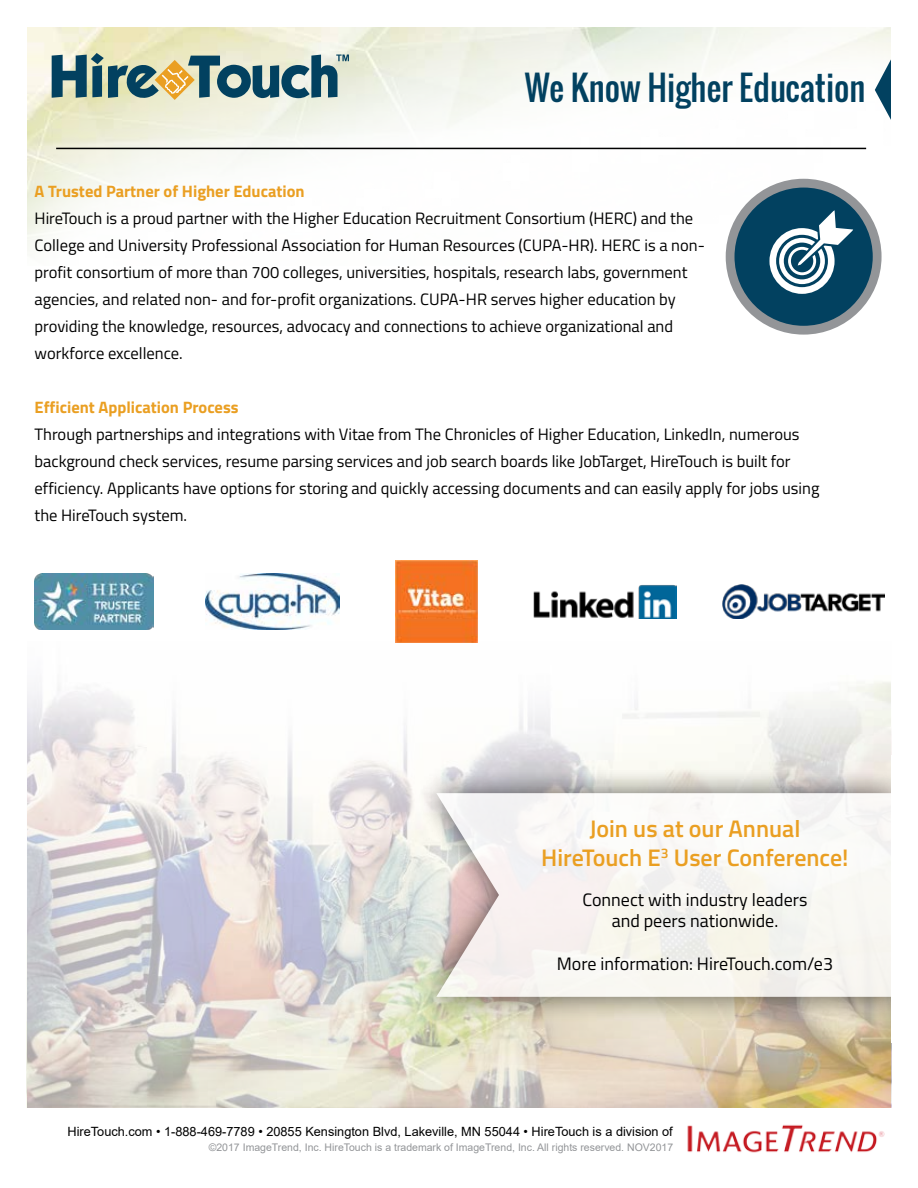
<style>
.page{position:relative;width:918px;height:1188px;background:#fff}
.page>*{position:absolute;margin:0;border:0;box-sizing:border-box;transform-origin:0 0}
.t1{font:33px "Oswald";color:#024160}
.t2{font:600 24px/28.8px "Titillium Web";color:#ea9f22;text-align:center}
.t3{font:18px/21.6px "Titillium Web";color:#000;text-align:center}
.t4{font:16.5px/27px "Titillium Web";color:#000}
.t5{font:700 16.5px "Titillium Web";color:#ea9f22}
.t6{font:12.75px "Arial";color:#000}
.t7{font:10.5px "Arial";color:#939598}
</style>
<div class="page">
<img style="left:687px;top:1125px;width:198px;height:28px">
<svg style="left:52px;top:53px;width:297px;height:47px;background:#89a098"></svg>
<svg style="left:875px;top:59px;width:16px;height:61px"></svg>
<hr style="left:56px;top:148px;width:810px;height:1px;background:#000">
<img style="left:35px;top:573px;width:119px;height:57px">
<img style="left:27px;top:681px;width:865px;height:427px">
<div style="left:730px;top:183px;width:147px;height:147px;background:#024160;border-radius:50%"></div>
<div style="left:726px;top:179px;width:156px;height:156px;border:9px solid #939598;border-radius:50%"></div>
<svg style="left:769px;top:210px;width:84px;height:84px"></svg>
<img style="left:206px;top:573px;width:133px;height:57px">
<img style="left:395px;top:560px;width:83px;height:83px">
<img style="left:534px;top:585px;width:142px;height:34px">
<img style="left:723px;top:584px;width:162px;height:35px">
<div style="left:415px;top:768px;width:502px;height:254px;background:#000;opacity:.75"></div>
<svg style="left:436px;top:793px;width:456px;height:204px;fill:#f8f6f2"></svg>
<div style="left:892px;top:755px;width:25px;height:288px;background:#fff"></div>
<h1 class="t1" style="left:525px;top:63px;width:342px">We Know Higher Education</h1>
<p class="t5" style="left:35px;top:179px;width:272px">A Trusted Partner of Higher Education</p>
<p class="t4" style="left:35px;top:204px;width:672px">HireTouch is a proud partner with the Higher Education Recruitment Consortium (HERC) and the College and University Professional Association for Human Resources (CUPA-HR). HERC is a non&shy;profit consortium of more than 700 colleges, universities, hospitals, research labs, government agencies, and related non- and for-profit organizations. CUPA-HR serves higher education by providing the knowledge, resources, advocacy and connections to achieve organizational and workforce excellence.</p>
<p class="t5" style="left:35px;top:395px;width:206px">Efficient Application Process</p>
<p class="t4" style="left:35px;top:420px;width:786px">Through partnerships and integrations with Vitae from The Chronicles of Higher Education, LinkedIn, numerous background check services, resume parsing services and job search boards like JobTarget, HireTouch is built for efficiency. Applicants have options for storing and quickly accessing documents and can easily apply for jobs using the HireTouch system.</p>
<h2 class="t2" style="left:541px;top:813px;width:309px">Join us at our Annual<br>HireTouch E<sup>3</sup> User Conference!</h2>
<p class="t3" style="left:582px;top:888px;width:227px">Connect with industry leaders and peers nationwide.</p>
<p class="t3" style="left:557px;top:952px;width:278px">More information: HireTouch.com/e3</p>
<p class="t6" style="left:68px;top:1122px;width:607px">HireTouch.com • 1-888-469-7789 • 20855 Kensington Blvd, Lakeville, MN 55044 • HireTouch is a division of</p>
<p class="t7" style="left:209px;top:1140px;width:466px">©2017 ImageTrend, Inc. HireTouch is a trademark of ImageTrend, Inc. All rights reserved. NOV2017</p>
</div>
